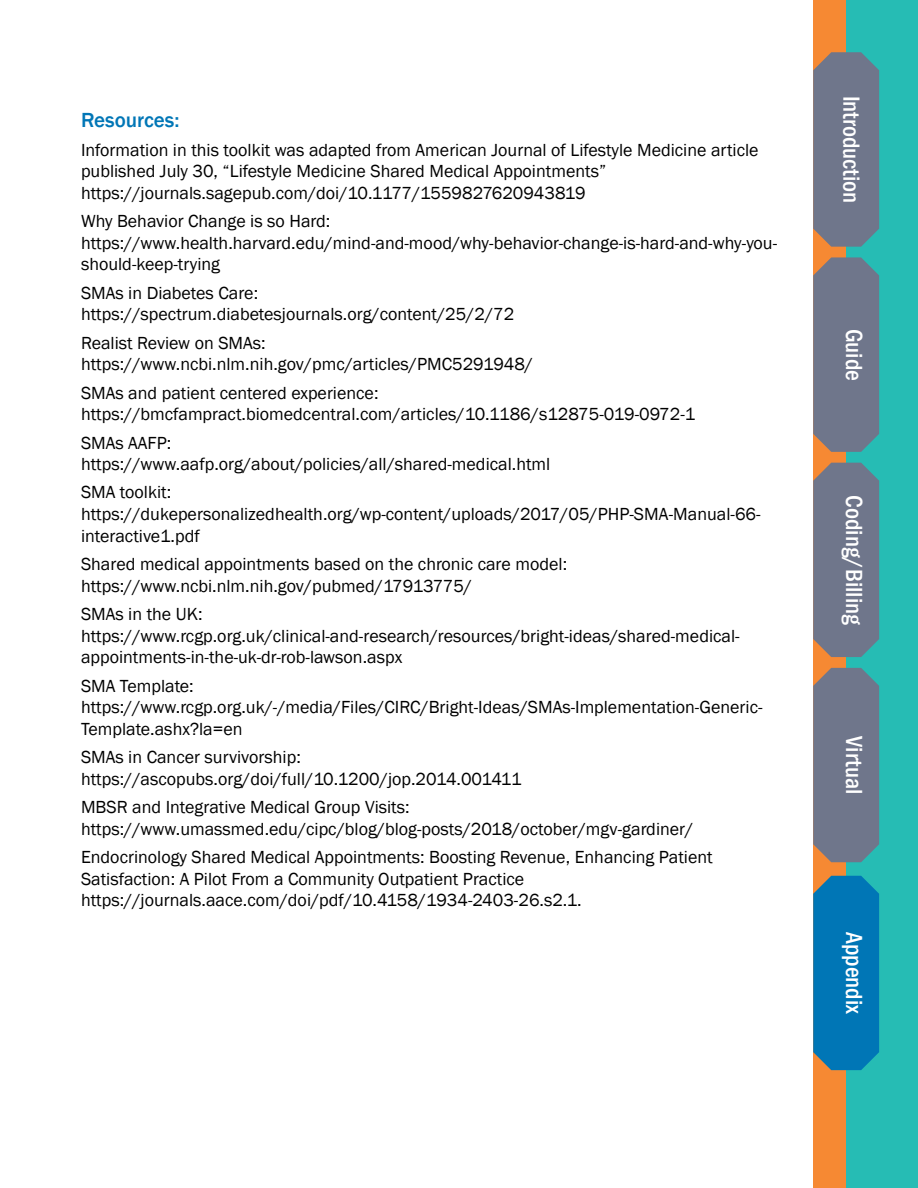
<style>
.page{position:relative;width:918px;height:1188px;background:#fff}
.page>*{position:absolute;margin:0;border:0;box-sizing:border-box;transform-origin:0 0}
.t1{font:500 condensed 24px "Franklin Gothic";color:#fff}
.t2{font:500 21px "Franklin Gothic";color:#0076b6}
.t3{font:18px/21.6px "Franklin Gothic";color:#000}
</style>
<div class="page">
<div style="left:813px;top:0;width:53px;height:1188px;background:#f68933"></div>
<div style="left:846px;top:0;width:72px;height:1188px;background:#26bcb4"></div>
<svg style="left:813px;top:52px;width:66px;height:195px"></svg>
<svg style="left:813px;top:257px;width:66px;height:195px"></svg>
<svg style="left:813px;top:463px;width:66px;height:194px"></svg>
<svg style="left:813px;top:668px;width:66px;height:194px"></svg>
<svg style="left:813px;top:876px;width:66px;height:194px"></svg>
<p class="t2" style="left:81px;top:107px;width:100px">Resources:</p>
<p class="t3" style="left:81px;top:139px;width:679px">Information in this toolkit was adapted from American Journal of Lifestyle Medicine article published July 30, “Lifestyle Medicine Shared Medical Appointments” https://journals.sagepub.com/doi/10.1177/1559827620943819</p>
<p class="t3" style="left:81px;top:211px;width:698px">Why Behavior Change is so Hard: https://www.health.harvard.edu/mind-and-mood/why-behavior-change-is-hard-and-why-you&shy;should-keep-trying</p>
<p class="t3" style="left:81px;top:282px;width:435px">SMAs in Diabetes Care: https://spectrum.diabetesjournals.org/content/25/2/72</p>
<p class="t3" style="left:81px;top:332px;width:454px">Realist Review on SMAs: https://www.ncbi.nlm.nih.gov/pmc/articles/PMC5291948/</p>
<p class="t3" style="left:81px;top:382px;width:616px">SMAs and patient centered experience: https://bmcfampract.biomedcentral.com/articles/10.1186/s12875-019-0972-1</p>
<p class="t3" style="left:81px;top:432px;width:471px">SMAs AAFP: https://www.aafp.org/about/policies/all/shared-medical.html</p>
<p class="t3" style="left:81px;top:482px;width:681px">SMA toolkit: https://dukepersonalizedhealth.org/wp-content/uploads/2017/05/PHP-SMA-Manual-66- interactive1.pdf</p>
<p class="t3" style="left:81px;top:554px;width:488px">Shared medical appointments based on the chronic care model: https://www.ncbi.nlm.nih.gov/pubmed/17913775/</p>
<p class="t3" style="left:81px;top:604px;width:660px">SMAs in the UK: https://www.rcgp.org.uk/clinical-and-research/resources/bright-ideas/shared-medical&shy;appointments-in-the-uk-dr-rob-lawson.aspx</p>
<p class="t3" style="left:81px;top:675px;width:683px">SMA Template: https://www.rcgp.org.uk/-/media/Files/CIRC/Bright-Ideas/SMAs-Implementation-Generic-<br>Template.ashx?la=en</p>
<p class="t3" style="left:81px;top:747px;width:442px">SMAs in Cancer survivorship: https://ascopubs.org/doi/full/10.1200/jop.2014.001411</p>
<p class="t3" style="left:81px;top:797px;width:614px">MBSR and Integrative Medical Group Visits: https://www.umassmed.edu/cipc/blog/blog-posts/2018/october/mgv-gardiner/</p>
<p class="t3" style="left:81px;top:847px;width:633px">Endocrinology Shared Medical Appointments: Boosting Revenue, Enhancing Patient<br>Satisfaction: A Pilot From a Community Outpatient Practice https://journals.aace.com/doi/pdf/10.4158/1934-2403-26.s2.1.</p>
<h1 class="t1" style="left:867px;top:96px;width:109px;rotate:90deg">Introduction</h1>
<h1 class="t1" style="left:870px;top:329px;width:53px;rotate:90deg">Guide</h1>
<h1 class="t1" style="left:870px;top:495px;width:131px;rotate:90deg">Coding/Billing</h1>
<h1 class="t1" style="left:870px;top:736px;width:59px;rotate:90deg">Virtual</h1>
<h1 class="t1" style="left:870px;top:932px;width:84px;rotate:90deg">Appendix</h1>
</div>
